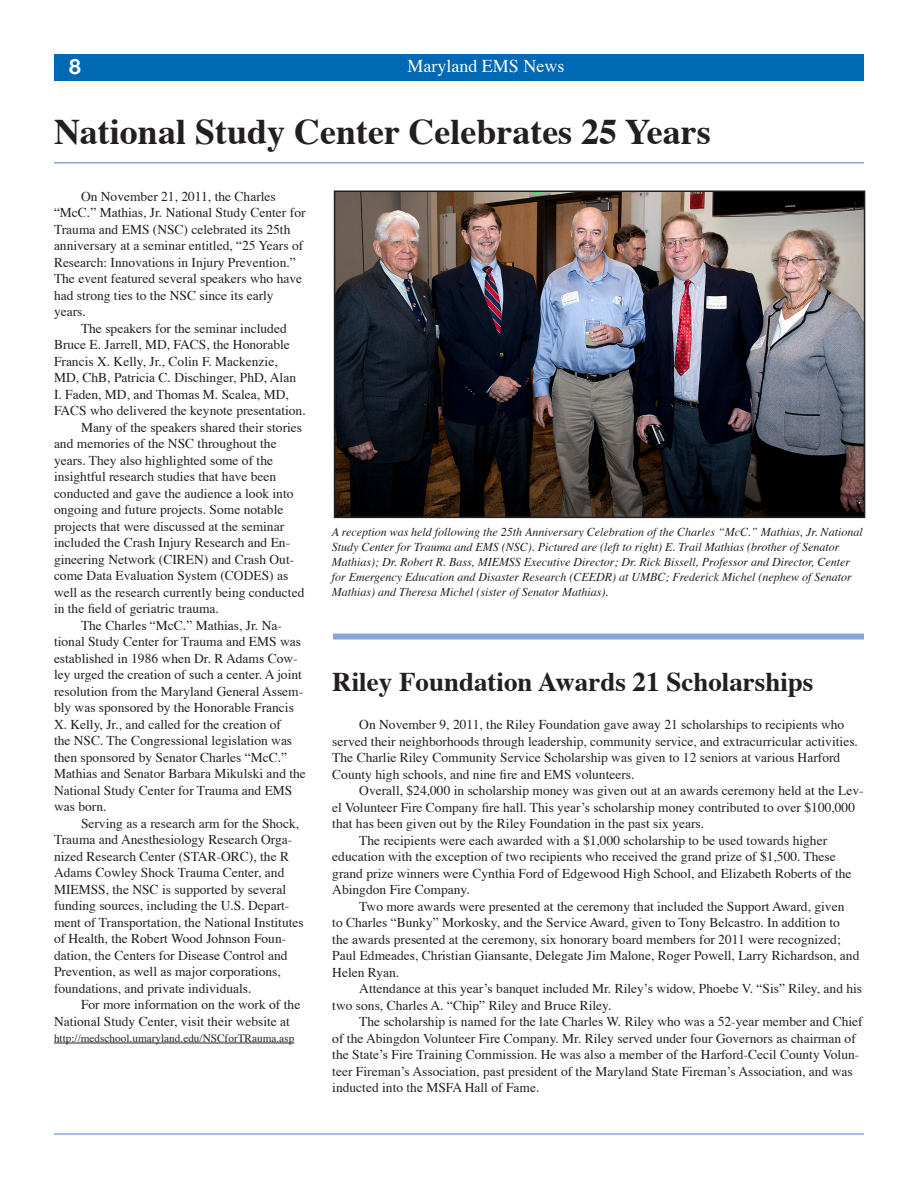
<style>
.page{position:relative;width:918px;height:1188px;background:#fff}
.page>*{position:absolute;margin:0;border:0;box-sizing:border-box;transform-origin:0 0}
.t1{font:700 36px "Times";color:#231f20}
.t2{font:700 27px "Times";color:#231f20}
.t3{font:700 21px "Helvetica Neue";color:#fff}
.t4{font:18px "Times";color:#fff}
.t5{font:13.5px/16.5px "Times";color:#231f20}
.Paragraph_Style_1{font:italic 12px/15px "Times";color:#231f20}
.t6{font:11.25px "Times";color:#231f20}
</style>
<div class="page">
<div style="left:54px;top:54px;width:810px;height:27px;background:#0168b3"></div>
<hr style="left:54px;top:1133px;width:810px;height:2px;background:#89a7d6">
<hr style="left:54px;top:162px;width:810px;height:2px;background:#89a7d6">
<hr style="left:54px;top:1043px;width:240px;height:1px;background:#231f20">
<img style="left:337px;top:193px;width:525px;height:322px">
<div style="left:334px;top:190px;width:531px;height:328px;border:2px solid #231f20"></div>
<div style="left:333px;top:634px;width:531px;height:6px;background:#89a7d6"></div>
<h3 class="t3" style="left:69px;top:54px;width:13px">8</h3>
<h3 class="t4" style="left:408px;top:55px;width:158px">Maryland EMS News</h3>
<p class="t1" style="left:54px;top:108px;width:658px">National Study Center Celebrates 25 Years</p>
<p class="t5" style="left:54px;top:189px;width:253px;text-indent:27px">On November 21, 2011, the Charles “McC.” Mathias, Jr. National Study Center for Trauma and EMS (NSC) celebrated its 25th anniversary at a seminar entitled, “25 Years of Research: Innovations in Injury Prevention.” The event featured several speakers who have had strong ties to the NSC since its early years.</p>
<p class="t5" style="left:54px;top:321px;width:253px;text-indent:27px">The speakers for the seminar included Bruce E. Jarrell, MD, FACS, the Honorable Francis X. Kelly, Jr., Colin F. Mackenzie, MD, ChB, Patricia C. Dischinger, PhD, Alan I. Faden, MD, and Thomas M. Scalea, MD, FACS who delivered the keynote presentation.</p>
<p class="t5" style="left:54px;top:420px;width:252px;text-indent:27px">Many of the speakers shared their stories and memories of the NSC throughout the years. They also highlighted some of the insightful research studies that have been conducted and gave the audience a look into ongoing and future projects. Some notable projects that were discussed at the seminar included the Crash Injury Research and En&shy;gineering Network (CIREN) and Crash Out&shy;come Data Evaluation System (CODES) as well as the research currently being conducted in the field of geriatric trauma.</p>
<p class="t5" style="left:54px;top:618px;width:253px;text-indent:27px">The Charles “McC.” Mathias, Jr. Na&shy;tional Study Center for Trauma and EMS was established in 1986 when Dr. R Adams Cow&shy;ley urged the creation of such a center. A joint resolution from the Maryland General Assem&shy;bly was sponsored by the Honorable Francis X. Kelly, Jr., and called for the creation of<br>the NSC. The Congressional legislation was then sponsored by Senator Charles “McC.” Mathias and Senator Barbara Mikulski and the National Study Center for Trauma and EMS was born.</p>
<p class="t5" style="left:54px;top:816px;width:251px;text-indent:27px">Serving as a research arm for the Shock, Trauma and Anesthesiology Research Orga&shy;nized Research Center (STAR-ORC), the R Adams Cowley Shock Trauma Center, and MIEMSS, the NSC is supported by several funding sources, including the U.S. Depart&shy;ment of Transportation, the National Institutes of Health, the Robert Wood Johnson Foun&shy;dation, the Centers for Disease Control and Prevention, as well as major corporations, foundations, and private individuals.</p>
<p class="t5" style="left:54px;top:997px;width:248px;text-indent:27px">For more information on the work of the<br>National Study Center, visit their website at</p>
<p class="t6" style="left:54px;top:1031px;width:242px">http://medschool.umaryland.edu/NSCforTRauma.asp</p>
<p class="Paragraph_Style_1" style="left:332px;top:525px;width:532px">A reception was held following the 25th Anniversary Celebration of the Charles “McC.” Mathias, Jr. National Study Center for Trauma and EMS (NSC). Pictured are (left to right) E. Trail Mathias (brother of Senator Mathias); Dr. Robert R. Bass, MIEMSS Executive Director; Dr. Rick Bissell, Professor and Director, Center for Emergency Education and Disaster Research (CEEDR) at UMBC; Frederick Michel (nephew of Senator Mathias) and Theresa Michel (sister of Senator Mathias).</p>
<p class="t2" style="left:332px;top:664px;width:483px">Riley Foundation Awards 21 Scholarships</p>
<p class="t5" style="left:332px;top:717px;width:527px;text-indent:27px">On November 9, 2011, the Riley Foundation gave away 21 scholarships to recipients who served their neighborhoods through leadership, community service, and extracurricular activities.<br>The Charlie Riley Community Service Scholarship was given to 12 seniors at various Harford County high schools, and nine fire and EMS volunteers.</p>
<p class="t5" style="left:332px;top:783px;width:533px;text-indent:27px">Overall, $24,000 in scholarship money was given out at an awards ceremony held at the Lev&shy;el Volunteer Fire Company fire hall. This year’s scholarship money contributed to over $100,000 that has been given out by the Riley Foundation in the past six years.</p>
<p class="t5" style="left:332px;top:833px;width:521px;text-indent:27px">The recipients were each awarded with a $1,000 scholarship to be used towards higher education with the exception of two recipients who received the grand prize of $1,500. These grand prize winners were Cynthia Ford of Edgewood High School, and Elizabeth Roberts of the Abingdon Fire Company.</p>
<p class="t5" style="left:332px;top:899px;width:529px;text-indent:27px">Two more awards were presented at the ceremony that included the Support Award, given<br>to Charles “Bunky” Morkosky, and the Service Award, given to Tony Belcastro. In addition to the awards presented at the ceremony, six honorary board members for 2011 were recognized; Paul Edmeades, Christian Giansante, Delegate Jim Malone, Roger Powell, Larry Richardson, and Helen Ryan.</p>
<p class="t5" style="left:332px;top:981px;width:531px;text-indent:27px">Attendance at this year’s banquet included Mr. Riley’s widow, Phoebe V. “Sis” Riley, and his two sons, Charles A. “Chip” Riley and Bruce Riley.</p>
<p class="t5" style="left:332px;top:1014px;width:532px;text-indent:27px">The scholarship is named for the late Charles W. Riley who was a 52-year member and Chief of the Abingdon Volunteer Fire Company. Mr. Riley served under four Governors as chairman of the State’s Fire Training Commission. He was also a member of the Harford-Cecil County Volun&shy;teer Fireman’s Association, past president of the Maryland State Fireman’s Association, and was inducted into the MSFA Hall of Fame.</p>
</div>
